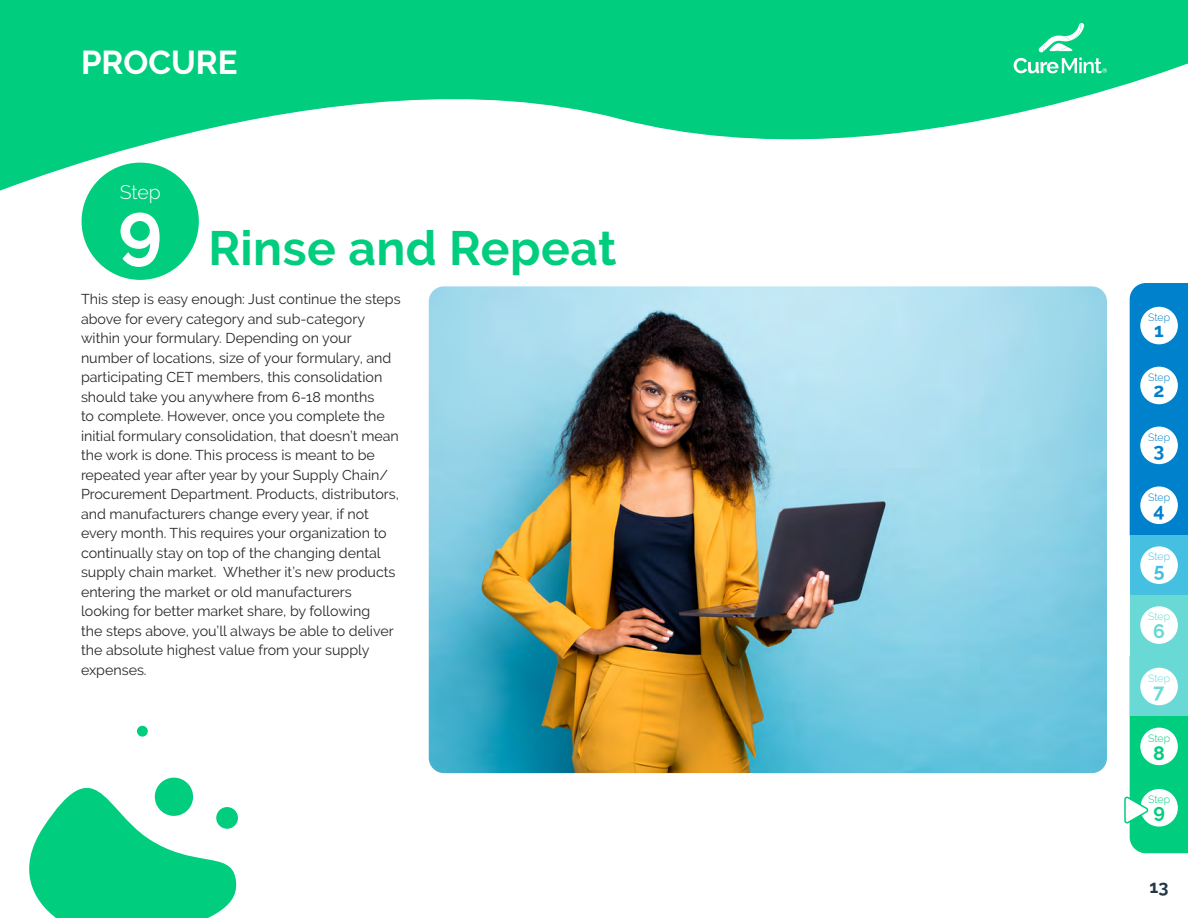
<style>
.page{position:relative;width:1188px;height:918px;background:#fff}
.page>*{position:absolute;margin:0;border:0;box-sizing:border-box;transform-origin:0 0}
.t1{font:700 48px "Raleway";letter-spacing:.01em;color:#00cd7d}
.t2{font:700 33px "Raleway";color:#fff}
.t3{font:700 19.5px "Raleway";color:#0081cb}
.t4{font:300 19.5px "Raleway";color:#fff}
.t5{font:700 19.5px "Raleway";color:#00cd7e}
.t6{font:700 19.5px "Raleway";color:#46c0e0}
.t7{font:700 19.5px "Raleway";color:#68d9d5}
.t8{font:700 19.5px "Raleway";color:#6adad5}
.t9{font:700 18px "Raleway";color:#233746}
.t10{font:14.25px/19.5px "Raleway";color:#292829}
.t11{font:300 10.5px "Raleway";letter-spacing:-.005em;color:#0081cb}
.t12{font:300 10.5px "Raleway";letter-spacing:-.005em;color:#00cd7e}
.t13{font:300 10.5px "Raleway";color:#46c0e0}
.t14{font:300 10.5px "Raleway";color:#68d9d5}
.t15{font:300 10.5px "Raleway";color:#6adad5}
</style>
<div class="page">
<div style="left:1130px;top:283px;width:58px;height:252px;background:#0081cb"></div>
<div style="left:1140px;top:307px;width:38px;height:37px;background:#fff;border-radius:50%"></div>
<div style="left:1140px;top:367px;width:38px;height:37px;background:#fff;border-radius:50%"></div>
<div style="left:1140px;top:427px;width:38px;height:37px;background:#fff;border-radius:50%"></div>
<div style="left:1140px;top:486px;width:38px;height:38px;background:#fff;border-radius:50%"></div>
<div style="left:1130px;top:535px;width:58px;height:60px;background:#46c0e0"></div>
<div style="left:1140px;top:546px;width:38px;height:38px;background:#fff;border-radius:50%"></div>
<div style="left:1130px;top:595px;width:58px;height:121px;background:#68d9d5"></div>
<div style="left:1140px;top:606px;width:38px;height:38px;background:#fff;border-radius:50%"></div>
<div style="left:82px;top:163px;width:117px;height:117px;background:#00cd7d;border-radius:50%"></div>
<svg style="left:0;top:0;width:1188px;height:203px;fill:#00cd7d"></svg>
<svg style="left:1038px;top:23px;width:46px;height:29px"></svg>
<svg style="left:1014px;top:58px;width:93px;height:15px"></svg>
<svg style="left:1124px;top:656px;width:64px;height:197px"></svg>
<svg style="left:29px;top:777px;width:209px;height:141px"></svg>
<div style="left:216px;top:807px;width:22px;height:22px;background:#00cd7d;border-radius:50%"></div>
<div style="left:137px;top:726px;width:11px;height:11px;background:#00cd7d;border-radius:50%"></div>
<img style="left:429px;top:286px;width:678px;height:487px">
<h2 class="t2" style="left:81px;top:43px;width:158px">PROCURE</h2>
<h3 class="t4" style="left:120px;top:181px;width:42px">Step</h3>
<h1 class="t1" style="left:118px;top:221px;width:500px"><sup>9</sup> Rinse and Repeat</h1>
<p class="t10" style="left:81px;top:289px;width:321px">This step is easy enough: Just continue the steps above for every category and sub-category within your formulary. Depending on your number of locations, size of your formulary, and participating CET members, this consolidation should take you anywhere from 6-18 months<br>to complete. However, once you complete the initial formulary consolidation, that doesn’t mean the work is done. This process is meant to be repeated year after year by your Supply Chain/ Procurement Department. Products, distributors, and manufacturers change every year, if not every month. This requires your organization to continually stay on top of the changing dental supply chain market. Whether it’s new products entering the market or old manufacturers looking for better market share, by following<br>the steps above, you’ll always be able to deliver the absolute highest value from your supply expenses.</p>
<p class="t11" style="left:1148px;top:311px;width:24px">Step</p>
<h3 class="t3" style="left:1154px;top:319px;width:11px">1</h3>
<p class="t11" style="left:1148px;top:371px;width:24px">Step</p>
<h3 class="t3" style="left:1154px;top:379px;width:12px">2</h3>
<p class="t11" style="left:1148px;top:431px;width:24px">Step</p>
<h3 class="t3" style="left:1154px;top:439px;width:12px">3</h3>
<p class="t11" style="left:1148px;top:491px;width:24px">Step</p>
<h3 class="t3" style="left:1154px;top:499px;width:13px">4</h3>
<p class="t13" style="left:1148px;top:551px;width:24px">Step</p>
<h3 class="t6" style="left:1154px;top:559px;width:12px">5</h3>
<p class="t14" style="left:1148px;top:611px;width:24px">Step</p>
<h3 class="t7" style="left:1153px;top:620px;width:13px">6</h3>
<p class="t15" style="left:1148px;top:672px;width:24px">Step</p>
<h3 class="t8" style="left:1154px;top:680px;width:12px">7</h3>
<p class="t12" style="left:1148px;top:732px;width:24px">Step</p>
<h3 class="t5" style="left:1153px;top:742px;width:13px">8</h3>
<p class="t12" style="left:1148px;top:793px;width:24px">Step</p>
<h3 class="t5" style="left:1153px;top:800px;width:13px">9</h3>
<p class="t9" style="left:1150px;top:876px;width:20px">13</p>
</div>
